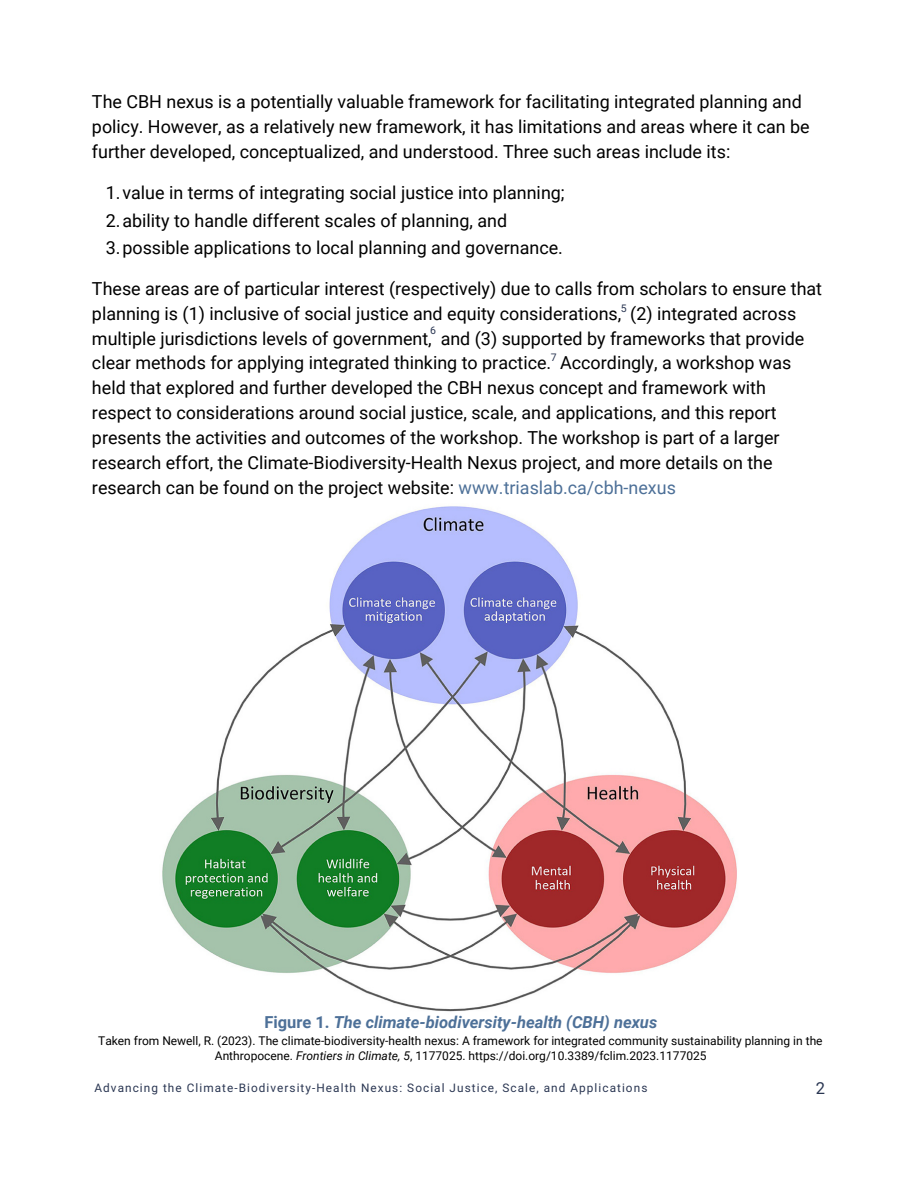
<style>
.page{position:relative;width:918px;height:1188px;background:#fff}
.page>*{position:absolute;margin:0;border:0;box-sizing:border-box;transform-origin:0 0}
.t1{font:18px/24.9px "Roboto";color:#000}
.t2{font:italic 700 16.5px "Roboto";color:#4d7098}
.t3{font:16.5px "Araboto";color:#2a3652}
.t4{font:12px/15px "Roboto";color:#000;text-align:center}
.t5{font:11.85px "Araboto";letter-spacing:.09em;color:#2a3652}
.t6{font:10.5px "Araboto";color:#2a3652}
.s1{color:#4d7098}
.s2{font-style:normal}
.s3{font-style:italic}
</style>
<div class="page">
<img style="left:162px;top:506px;width:575px;height:506px">
<p class="t1" style="left:92px;top:89px;width:719px">The CBH nexus is a potentially valuable framework for facilitating integrated planning and policy. However, as a relatively new framework, it has limitations and areas where it can be further developed, conceptualized, and understood. Three such areas include its:</p>
<p class="t1" style="left:106px;top:181px;width:460px">1.value in terms of integrating social justice into planning;</p>
<p class="t1" style="left:106px;top:209px;width:403px">2.ability to handle different scales of planning, and</p>
<p class="t1" style="left:106px;top:236px;width:459px">3.possible applications to local planning and governance.</p>
<p class="t1" style="left:92px;top:276px;width:732px">These areas are of particular interest (respectively) due to calls from scholars to ensure that planning is (1) inclusive of social justice and equity considerations, (2) integrated across multiple jurisdictions levels of government, and (3) supported by frameworks that provide clear methods for applying integrated thinking to practice. Accordingly, a workshop was held that explored and further developed the CBH nexus concept and framework with respect to considerations around social justice, scale, and applications, and this report presents the activities and outcomes of the workshop. The workshop is part of a larger research effort, the Climate-Biodiversity-Health Nexus project, and more details on the research can be found on the project website: <span class="s1">www.triaslab.ca/cbh-nexus</span></p>
<p class="t6" style="left:621px;top:302px;width:7px">5</p>
<p class="t6" style="left:430px;top:325px;width:7px">6</p>
<p class="t6" style="left:551px;top:351px;width:7px">7</p>
<p class="t2" style="left:264px;top:1013px;width:394px"><span class="s2">Figure 1.</span> The climate-biodiversity-health (CBH) nexus</p>
<p class="t4" style="left:98px;top:1034px;width:726px">Taken from Newell, R. (2023). The climate-biodiversity-health nexus: A framework for integrated community sustainability planning in the<br>Anthropocene. <span class="s3">Frontiers in Climate, 5</span>, 1177025. https://doi.org/10.3389/fclim.2023.1177025</p>
<p class="t5" style="left:95px;top:1081px;width:554px">Advancing the Climate-Biodiversity-Health Nexus: Social Justice, Scale, and Applications</p>
<p class="t3" style="left:816px;top:1079px;width:11px">2</p>
</div>
